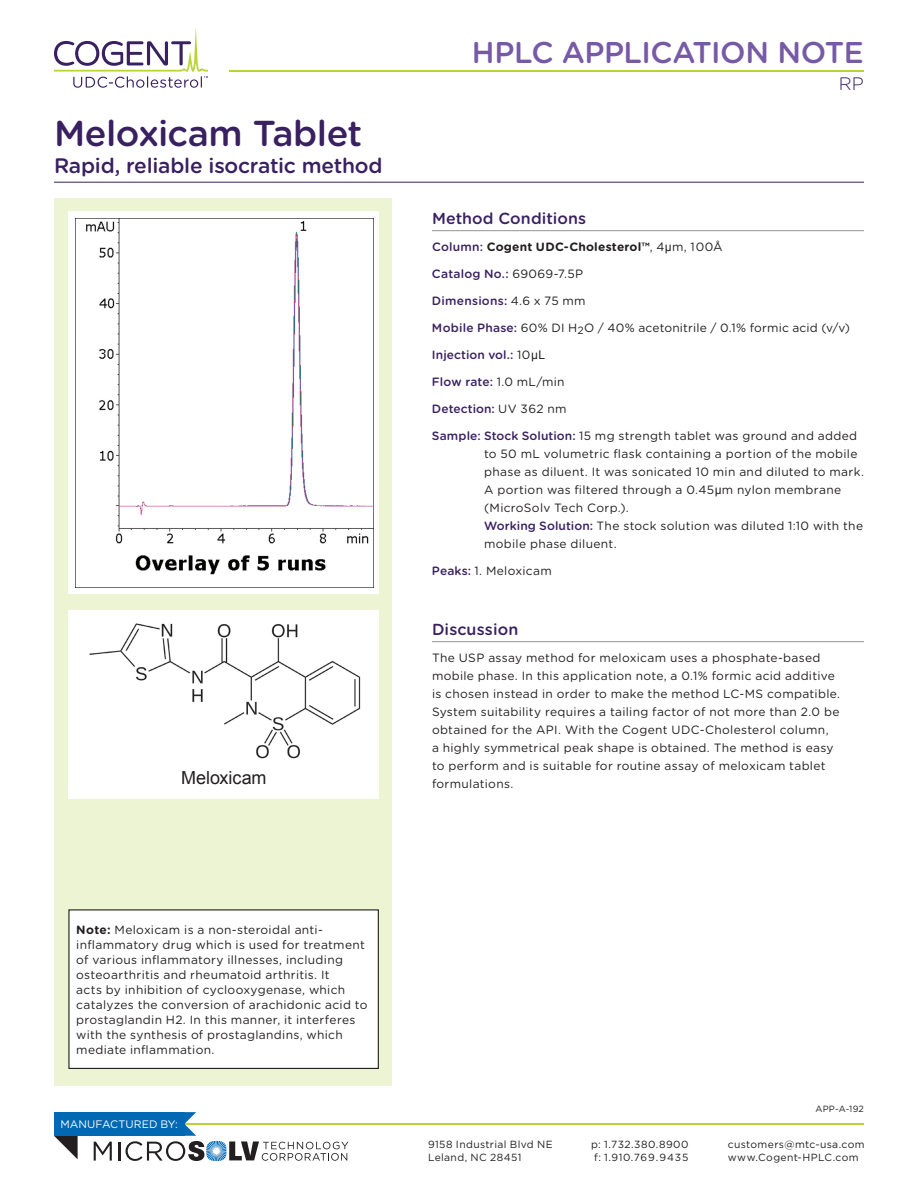
<style>
.page{position:relative;width:918px;height:1188px;background:#fff}
.page>*{position:absolute;margin:0;border:0;box-sizing:border-box;transform-origin:0 0}
.t1{font:500 36px "Gotham Rounded";letter-spacing:-.015em;color:#392060}
.t2{font:500 30px "Gotham Rounded";letter-spacing:-.015em;color:#775aa6}
.t3{font:500 21px "Gotham Rounded";letter-spacing:-.01em;color:#392060}
.t4{font:18px "Arial";letter-spacing:-.005em;color:#231f20}
.t5{font:300 18px "Gotham Rounded";color:#392060}
.t6{font:500 16.05px "Gotham Rounded";letter-spacing:.005em;color:#392060}
.t7{font:12px/18px "Gotham Rounded";letter-spacing:.025em;color:#231f20}
.t8{font:500 12px "Gotham Rounded";letter-spacing:.01em;color:#392060}
.t9{font:700 12px "Gotham Rounded";letter-spacing:.015em;color:#231f20}
.t10{font:10.8px "Gotham";color:#fff}
.t11{font:10.35px/12.5px "Gotham";letter-spacing:.035em;color:#231f20}
.t12{font:9px "Gotham Rounded";letter-spacing:.015em;color:#231f20}
.s1{font-weight:500;color:#392060}
.s2{font-weight:400}
.s3{font-family:"Arial";font-weight:400}
.s4{font-weight:400;color:#231f20}
.s5{font-family:"Arial";font-weight:400;color:#231f20}
.s6{font-family:"Arial"}
.s7{font-weight:700}
</style>
<div class="page">
<div style="left:54px;top:198px;width:338px;height:887px;background:#edf4d4"></div>
<hr style="left:54px;top:182px;width:810px;height:1px;background:#392060">
<hr style="left:432px;top:230px;width:432px;height:1px;background:#939598">
<hr style="left:432px;top:641px;width:432px;height:1px;background:#939598">
<hr style="left:159px;top:1123px;width:705px;height:2px;background:#b8d432">
<svg style="left:54px;top:1136px;width:24px;height:23px"></svg>
<div style="left:54px;top:1112px;width:130px;height:24px;background:#0168b3"></div>
<svg style="left:94px;top:1142px;width:18px;height:19px"></svg>
<svg style="left:118px;top:1112px;width:230px;height:49px"></svg>
<div style="left:68px;top:212px;width:311px;height:382px;background:#fff"></div>
<div style="left:69px;top:610px;width:310px;height:189px;background:#fff"></div>
<hr style="left:229px;top:70px;width:635px;height:2px;background:#b8d432">
<svg style="left:54px;top:27px;width:154px;height:61px"></svg>
<img style="left:75px;top:219px;width:298px;height:369px">
<img style="left:89px;top:623px;width:272px;height:136px">
<div style="left:69px;top:910px;width:309px;height:158px;background:#fff"></div>
<div style="left:68px;top:909px;width:311px;height:160px;border:1px solid #231f20"></div>
<h1 class="t1" style="left:54px;top:107px;width:310px">Meloxicam Tablet</h1>
<h3 class="t3" style="left:54px;top:150px;width:330px">Rapid, reliable isocratic method</h3>
<h3 class="t4" style="left:181px;top:768px;width:87px">Meloxicam</h3>
<h2 class="t2" style="left:472px;top:31px;width:393px">HPLC APPLICATION NOTE</h2>
<h3 class="t5" style="left:839px;top:72px;width:27px">RP</h3>
<h3 class="t6" style="left:432px;top:207px;width:156px">Method Conditions</h3>
<p class="t9" style="left:432px;top:238px;width:292px"><span class="s1">Column:</span> Cogent UDC-Cholesterol™<span class="s2">, 4</span><span class="s3">µ</span><span class="s2">m, 1 00Å</span></p>
<p class="t8" style="left:432px;top:265px;width:153px">Catalog No.: <span class="s4">69069-7.5P</span></p>
<p class="t8" style="left:432px;top:292px;width:155px">Dimensions: <span class="s4">4.6 x 75 mm</span></p>
<p class="t7" style="left:432px;top:319px;width:420px"><span class="s1">Mobile Phase:</span> 60% DI H<sub>2</sub>O / 40% acetonitrile / 0.1% formic acid (v/v)</p>
<p class="t8" style="left:432px;top:346px;width:115px">Injection vol.: <span class="s4">10</span><span class="s5">µL</span></p>
<p class="t8" style="left:432px;top:373px;width:134px">Flow rate: <span class="s4">1.0 mL/min</span></p>
<p class="t8" style="left:432px;top:400px;width:136px">Detection: <span class="s4">UV 362 nm</span></p>
<p class="t7" style="left:484px;top:427px;width:381px;text-indent:-52px"><span class="s1">Sample: Stock Solution:</span> 15 mg strength tablet was ground and added to 50 mL volumetric flask containing a portion of the mobile phase as diluent. It was sonicated 10 min and diluted to mark.<br>A portion was filtered through a 0.45<span class="s6">µ</span>m nylon membrane (MicroSolv Tech Corp.).<br><span class="s1">Working Solution:</span> The stock solution was diluted 1:10 with the mobile phase diluent.</p>
<p class="t7" style="left:432px;top:562px;width:121px"><span class="s1">Peaks:</span> 1. Meloxicam</p>
<h3 class="t6" style="left:432px;top:618px;width:88px">Discussion</h3>
<p class="t7" style="left:432px;top:649px;width:410px">The USP assay method for meloxicam uses a phosphate-based mobile phase. In this application note, a 0.1% formic acid additive is chosen instead in order to make the method LC-MS compatible.<br>System suitability requires a tailing factor of not more than 2.0 be obtained for the API. With the Cogent UDC-Cholesterol column,<br>a highly symmetrical peak shape is obtained. The method is easy to perform and is suitable for routine assay of meloxicam tablet formulations.</p>
<p class="t7" style="left:76px;top:922px;width:293px;line-height:15px"><span class="s7">Note:</span> Meloxicam is a non-steroidal anti&shy;inflammatory drug which is used for treatment of various inflammatory illnesses, including osteoarthritis and rheumatoid arthritis. It<br>acts by inhibition of cyclooxygenase, which catalyzes the conversion of arachidonic acid to prostaglandin H2. In this manner, it interferes with the synthesis of prostaglandins, which mediate inflammation.</p>
<p class="t10" style="left:60px;top:1118px;width:119px">manufactured by:</p>
<p class="t12" style="left:816px;top:1102px;width:50px">APP-A-192</p>
<p class="t11" style="left:428px;top:1138px;width:117px">9158 Industrial B lvd NE<br>Leland, NC 28451</p>
<p class="t11" style="left:591px;top:1138px;width:99px">p: 1.732.380.8900 f: 1.910.769.9435</p>
<p class="t11" style="left:728px;top:1138px;width:138px">customers@mtc-usa.com www.Cogent-HPLC.com</p>
</div>
